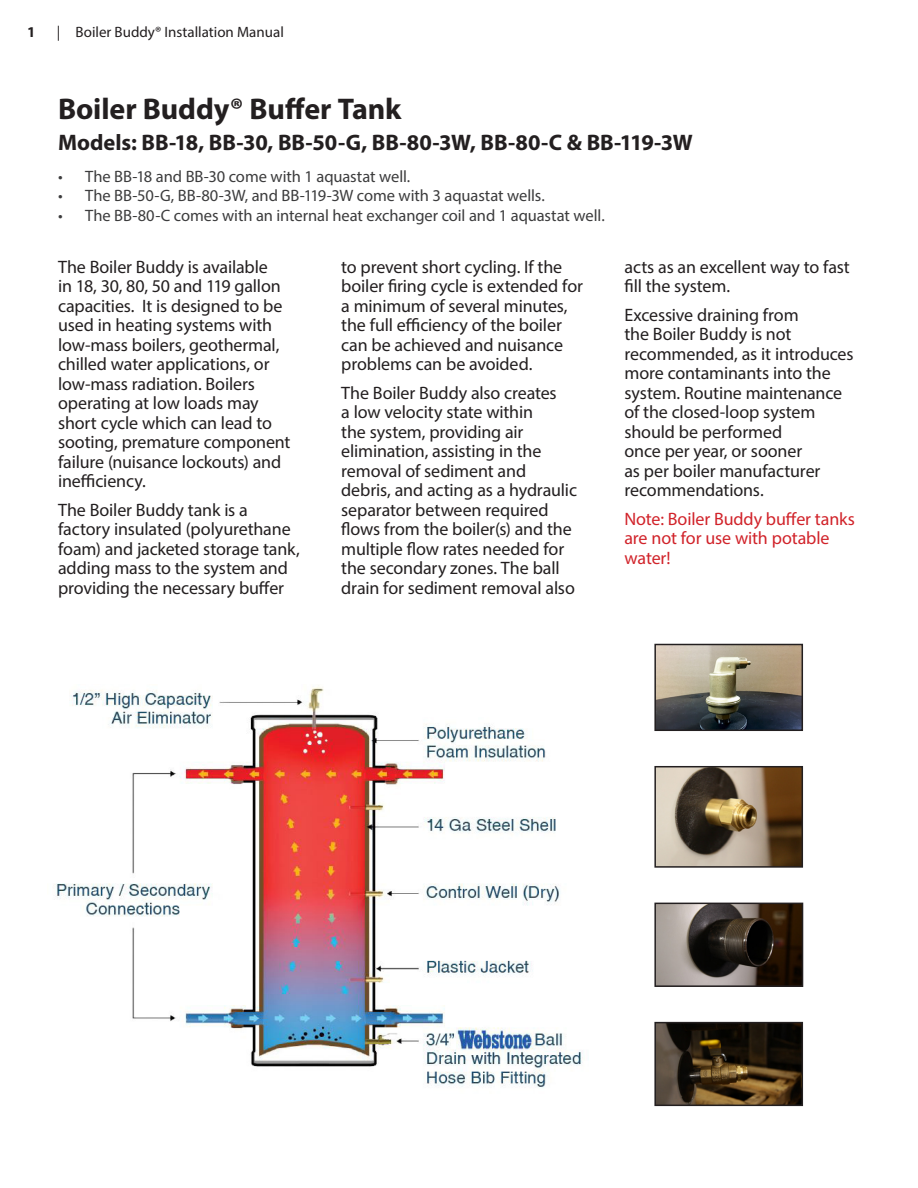
<style>
.page{position:relative;width:918px;height:1188px;background:#fff}
.page>*{position:absolute;margin:0;border:0;box-sizing:border-box;transform-origin:0 0}
.Head_1{font:700 30px "Myriad Pro";letter-spacing:-.005em;color:#231f20}
.Head_1-2{font:700 22.5px "Myriad Pro";color:#231f20}
.Body{font:18px/19.5px "Myriad Pro";letter-spacing:-.01em;color:#231f20}
.Body-2{font:18px/19.5px "Myriad Pro";letter-spacing:-.005em;color:#d1232a}
.t1{font:16.5px "Myriad Pro";letter-spacing:-.005em;color:#3c3c3d}
.Folio_Left{font:15px "Myriad Pro";color:#231f20}
.Folio_Left-2{font:700 15px "Myriad Pro";color:#231f20}
</style>
<div class="page">
<img style="left:54px;top:687px;width:529px;height:401px">
<img style="left:657px;top:647px;width:143px;height:81px">
<div style="left:654px;top:644px;width:149px;height:87px;border:2px solid #231f20"></div>
<img style="left:657px;top:906px;width:143px;height:78px">
<div style="left:654px;top:903px;width:149px;height:84px;border:2px solid #231f20"></div>
<img style="left:657px;top:1025px;width:143px;height:78px">
<div style="left:654px;top:1022px;width:149px;height:84px;border:2px solid #231f20"></div>
<img style="left:657px;top:769px;width:143px;height:96px">
<div style="left:654px;top:766px;width:149px;height:102px;border:2px solid #231f20"></div>
<p class="Folio_Left-2" style="left:27px;top:22px;width:10px">1</p>
<p class="Folio_Left" style="left:57px;top:22px;width:228px">| Boiler Buddy® Installation Manual</p>
<p class="Head_1" style="left:58px;top:89px;width:345px">Boiler Buddy® Buffer Tank</p>
<p class="Head_1-2" style="left:58px;top:128px;width:636px">Models: BB-18, BB-30, BB-50-G, BB-80-3W, BB-80-C &amp; BB-119-3W</p>
<p class="t1" style="left:58px;top:166px;width:354px">• The BB-18 and BB-30 come with 1 aquastat well.</p>
<p class="t1" style="left:58px;top:186px;width:488px">• The BB-50-G, BB-80-3W, and BB-119-3W come with 3 aquastat wells.</p>
<p class="t1" style="left:58px;top:205px;width:548px">• The BB-80-C comes with an internal heat exchanger coil and 1 aquastat well.</p>
<p class="Body" style="left:58px;top:257px;width:234px">The Boiler Buddy is available<br>in 18, 30, 80, 50 and 119 gallon capacities. It is designed to be used in heating systems with low-mass boilers, geothermal, chilled water applications, or low-mass radiation. Boilers operating at low loads may short cycle which can lead to sooting, premature component failure (nuisance lockouts) and inefficiency.</p>
<p class="Body" style="left:58px;top:500px;width:243px">The Boiler Buddy tank is a factory insulated (polyurethane foam) and jacketed storage tank, adding mass to the system and providing the necessary buffer</p>
<p class="Body" style="left:341px;top:257px;width:243px">to prevent short cycling. If the boiler firing cycle is extended for a minimum of several minutes, the full efficiency of the boiler can be achieved and nuisance problems can be avoided.</p>
<p class="Body" style="left:341px;top:383px;width:237px">The Boiler Buddy also creates<br>a low velocity state within<br>the system, providing air elimination, assisting in the removal of sediment and debris, and acting as a hydraulic separator between required flows from the boiler(s) and the multiple flow rates needed for the secondary zones. The ball drain for sediment removal also</p>
<p class="Body" style="left:624px;top:257px;width:227px">acts as an excellent way to fast fill the system.</p>
<p class="Body" style="left:624px;top:305px;width:231px">Excessive draining from<br>the Boiler Buddy is not recommended, as it introduces more contaminants into the system. Routine maintenance of the closed-loop system should be performed<br>once per year, or sooner<br>as per boiler manufacturer recommendations.</p>
<p class="Body-2" style="left:624px;top:509px;width:232px">Note: Boiler Buddy buffer tanks are not for use with potable water!</p>
</div>
